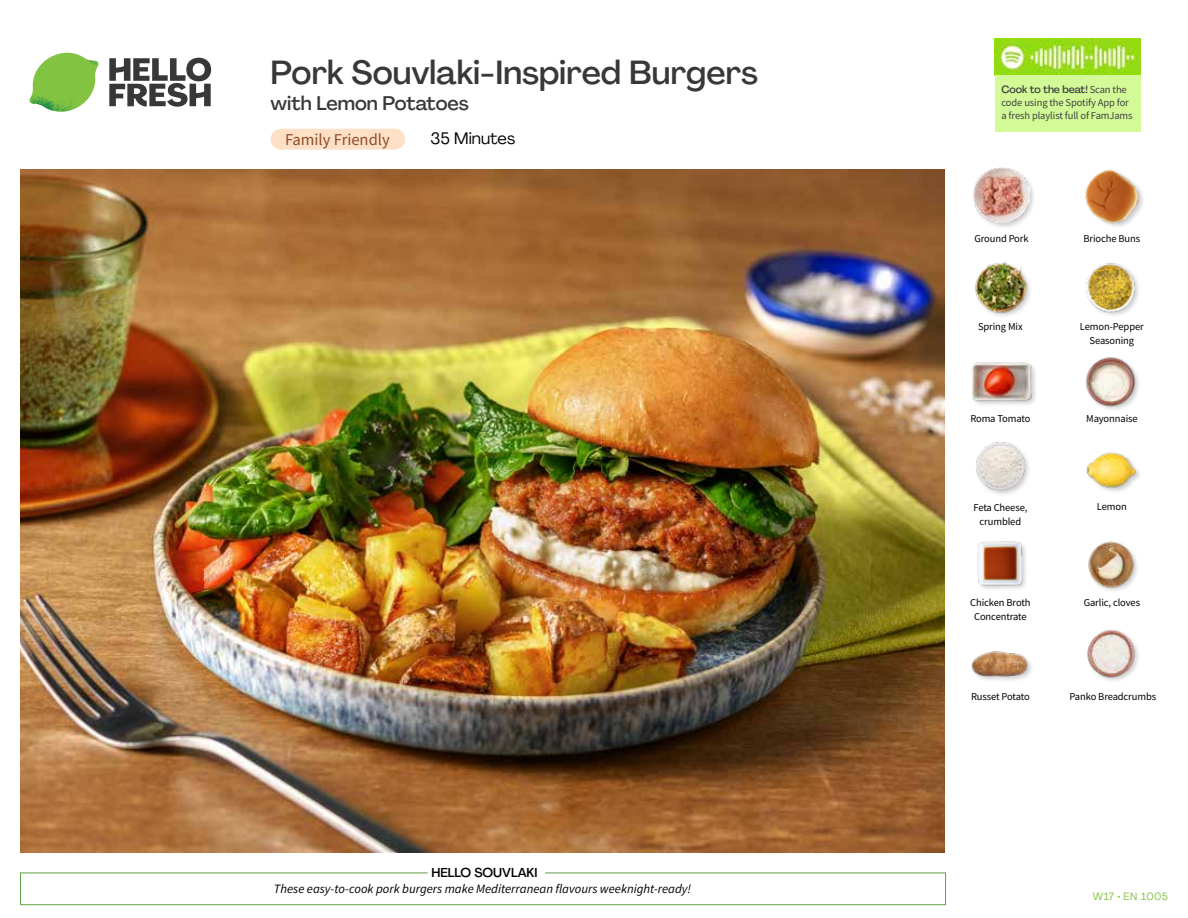
<style>
.page{position:relative;width:1188px;height:918px;background:#fff}
.page>*{position:absolute;margin:0;border:0;box-sizing:border-box;transform-origin:0 0}
.t1{font:500 33px "Agrandir";color:#383839}
.t2{font:500 19.5px "Agrandir";color:#383839}
.t3{font:16.5px "Source Sans Pro";color:#8e4b25}
.t4{font:16.5px "Agrandir";color:#000}
.t5{font:italic 12.75px "Source Sans Pro";color:#000}
.t6{font:500 12.75px "Agrandir";color:#000}
.t7{font:10.5px/13.5px "Source Sans Pro";letter-spacing:-.01em;color:#000;text-align:center}
.t8{font:10.5px/13.5px "Source Sans Pro";letter-spacing:-.01em;color:#414042}
.t9{font:500 10.5px "Agrandir";letter-spacing:-.01em;color:#414042}
.t10{font:10.5px "Agrandir";letter-spacing:.04em;color:#82c341}
.s1{font-family:"Source Sans Pro";font-weight:400}
</style>
<div class="page">
<div style="left:271px;top:129px;width:134px;height:21px;background:#fee0c6;border-radius:10px"></div>
<svg style="left:109px;top:57px;width:102px;height:50px"></svg>
<svg style="left:34px;top:53px;width:62px;height:40px"></svg>
<img style="left:67px;top:53px;width:32px;height:26px">
<img style="left:33px;top:75px;width:59px;height:11px">
<img style="left:29px;top:79px;width:61px;height:33px">
<img style="left:65px;top:86px;width:27px;height:25px">
<div style="left:20px;top:873px;width:926px;height:32px;border:1px solid #609f43"></div>
<div style="left:428px;top:865px;width:117px;height:15px;background:#fff"></div>
<img style="left:21px;top:170px;width:924px;height:682px">
<img style="left:1087px;top:629px;width:51px;height:52px">
<div style="left:971px;top:650px;width:63px;height:33px;background:#000;opacity:.2"></div>
<img style="left:971px;top:650px;width:58px;height:30px">
<img style="left:1088px;top:541px;width:49px;height:50px">
<img style="left:977px;top:541px;width:49px;height:48px">
<img style="left:1086px;top:452px;width:52px;height:40px">
<img style="left:976px;top:442px;width:53px;height:53px">
<img style="left:1085px;top:357px;width:54px;height:53px">
<div style="left:971px;top:361px;width:67px;height:47px;background:#000;opacity:.2"></div>
<img style="left:972px;top:361px;width:59px;height:47px">
<img style="left:1086px;top:263px;width:53px;height:53px">
<img style="left:975px;top:261px;width:55px;height:55px">
<img style="left:1085px;top:169px;width:58px;height:58px">
<div style="left:972px;top:166px;width:64px;height:64px;background:#000;opacity:.2"></div>
<img style="left:974px;top:168px;width:55px;height:55px">
<img style="left:995px;top:39px;width:146px;height:36px">
<div style="left:995px;top:75px;width:146px;height:57px;background:#d2fa96"></div>
<h1 class="t1" style="left:271px;top:52px;width:489px">Pork Souvlaki-Inspired Burgers</h1>
<h2 class="t2" style="left:271px;top:91px;width:200px">with Lemon Potatoes</h2>
<h3 class="t3" style="left:285px;top:129px;width:106px">Family Friendly</h3>
<h3 class="t4" style="left:431px;top:128px;width:86px">35 Minutes</h3>
<p class="t6" style="left:431px;top:864px;width:108px">HELLO SOUVLAKI</p>
<p class="t5" style="left:274px;top:881px;width:419px">These easy-to-cook pork burgers make Mediterranean flavours weeknight-ready!</p>
<p class="t9" style="left:1002px;top:82px;width:127px">Cook to the beat! <span class="s1">Scan the</span></p>
<p class="t8" style="left:1002px;top:96px;width:133px">code using the Spotify App for a fresh playlist full of FamJams</p>
<p class="t7" style="left:974px;top:231px;width:56px">Ground Pork</p>
<p class="t7" style="left:978px;top:320px;width:46px">Spring Mix</p>
<p class="t7" style="left:1084px;top:231px;width:58px">Brioche Buns</p>
<p class="t7" style="left:1080px;top:320px;width:65px">Lemon-Pepper<br>Seasoning</p>
<p class="t7" style="left:970px;top:412px;width:62px">Roma Tomato</p>
<p class="t7" style="left:1086px;top:412px;width:53px">Mayonnaise</p>
<p class="t7" style="left:973px;top:501px;width:56px">Feta Cheese,</p>
<p class="t7" style="left:1097px;top:500px;width:31px">Lemon</p>
<p class="t7" style="left:980px;top:514px;width:43px">crumbled</p>
<p class="t7" style="left:970px;top:596px;width:62px">Chicken Broth</p>
<p class="t7" style="left:1084px;top:596px;width:58px">Garlic, cloves</p>
<p class="t7" style="left:974px;top:609px;width:54px">Concentrate</p>
<p class="t7" style="left:971px;top:690px;width:60px">Russet Potato</p>
<p class="t7" style="left:1070px;top:690px;width:88px">Panko Breadcrumbs</p>
<p class="t10" style="left:1093px;top:890px;width:77px">W17 • EN 1005</p>
</div>
